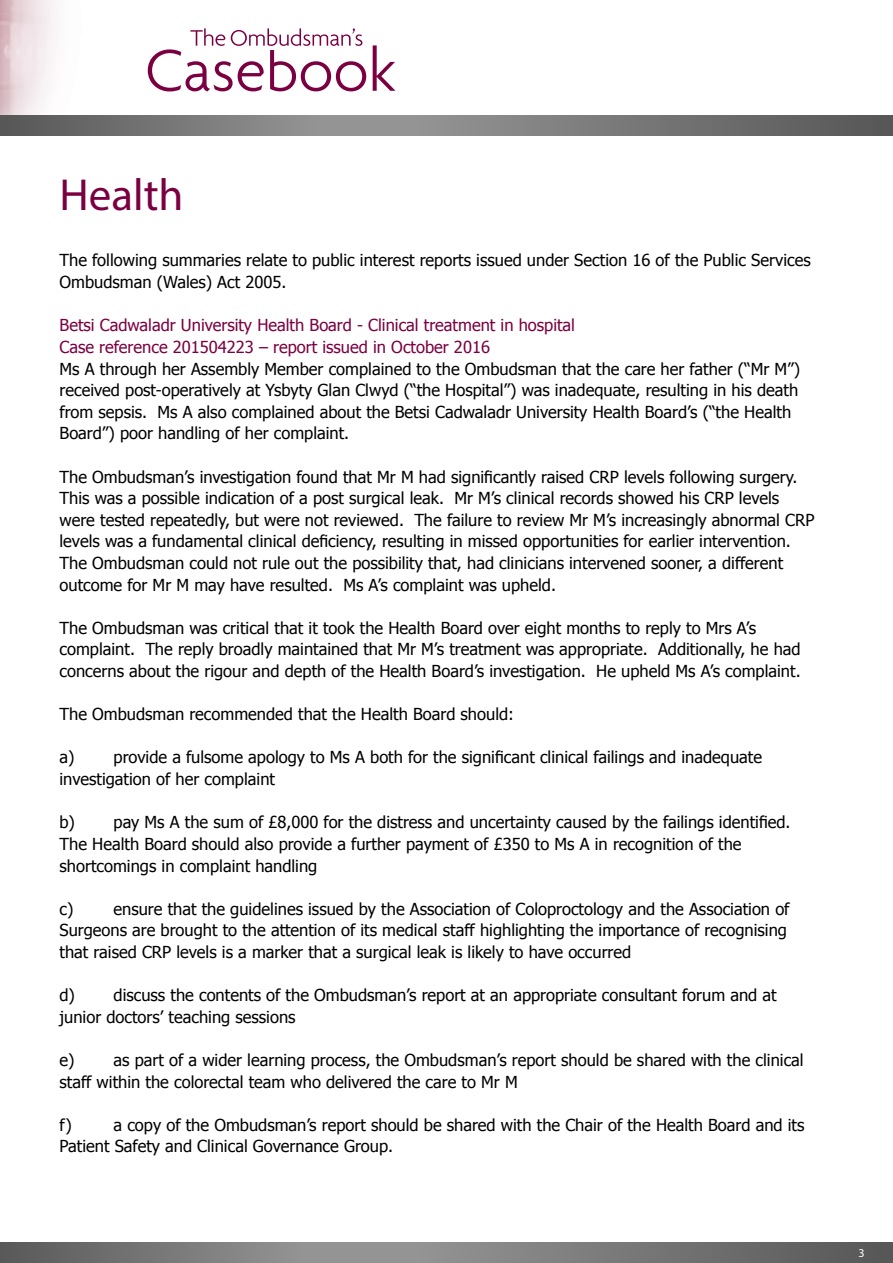
<style>
.page{position:relative;width:893px;height:1263px;background:#fff}
.page>*{position:absolute;margin:0;border:0;box-sizing:border-box;transform-origin:0 0}
.t1{font:45px "Myriad Pro";color:#7b0041}
.t2{font:16.5px/21.6px "Tahoma";color:#000}
.t3{font:16.5px/21.6px "Tahoma";color:#7b0041}
.t4{font:12px "Myriad Pro";color:#fff}
</style>
<div class="page">
<img style="left:0;top:0;width:396px;height:115px">
<svg style="left:0;top:115px;width:893px;height:21px;background:#797878"></svg>
<svg style="left:0;top:1242px;width:893px;height:21px;background:#7a7979"></svg>
<svg style="left:373px;top:45px;width:22px;height:46px"></svg>
<svg style="left:148px;top:28px;width:218px;height:63px"></svg>
<h1 class="t1" style="left:60px;top:167px;width:126px">Health</h1>
<p class="t2" style="left:60px;top:248px;width:753px;line-height:22.5px">The following summaries relate to public interest reports issued under Section 16 of the Public Services<br>Ombudsman (Wales) Act 2005.</p>
<p class="t3" style="left:60px;top:314px;width:517px">Betsi Cadwaladr University Health Board - Clinical treatment in hospital<br>Case reference 201504223 – report issued in October 2016</p>
<p class="t2" style="left:60px;top:357px;width:742px">Ms A through her Assembly Member complained to the Ombudsman that the care her father (“Mr M”) received post-operatively at Ysbyty Glan Clwyd (“the Hospital”) was inadequate, resulting in his death from sepsis. Ms A also complained about the Betsi Cadwaladr University Health Board’s (“the Health Board”) poor handling of her complaint.</p>
<p class="t2" style="left:60px;top:465px;width:756px">The Ombudsman’s investigation found that Mr M had significantly raised CRP levels following surgery.<br>This was a possible indication of a post surgical leak. Mr M’s clinical records showed his CRP levels were tested repeatedly, but were not reviewed. The failure to review Mr M’s increasingly abnormal CRP levels was a fundamental clinical deficiency, resulting in missed opportunities for earlier intervention.<br>The Ombudsman could not rule out the possibility that, had clinicians intervened sooner, a different outcome for Mr M may have resulted. Ms A’s complaint was upheld.</p>
<p class="t2" style="left:60px;top:616px;width:743px">The Ombudsman was critical that it took the Health Board over eight months to reply to Mrs A’s complaint. The reply broadly maintained that Mr M’s treatment was appropriate. Additionally, he had concerns about the rigour and depth of the Health Board’s investigation. He upheld Ms A’s complaint.</p>
<p class="t2" style="left:60px;top:703px;width:456px">The Ombudsman recommended that the Health Board should:</p>
<p class="t2" style="left:60px;top:746px;width:704px">a) provide a fulsome apology to Ms A both for the significant clinical failings and inadequate investigation of her complaint</p>
<p class="t2" style="left:60px;top:811px;width:733px">b) pay Ms A the sum of £8,000 for the distress and uncertainty caused by the failings identified.<br>The Health Board should also provide a further payment of £350 to Ms A in recognition of the shortcomings in complaint handling</p>
<p class="t2" style="left:60px;top:897px;width:15px">c)</p>
<p class="t2" style="left:60px;top:897px;width:731px;text-indent:54px">ensure that the guidelines issued by the Association of Coloproctology and the Association of<br>Surgeons are brought to the attention of its medical staff highlighting the importance of recognising that raised CRP levels is a marker that a surgical leak is likely to have occurred</p>
<p class="t2" style="left:60px;top:983px;width:719px">d) discuss the contents of the Ombudsman’s report at an appropriate consultant forum and at junior doctors’ teaching sessions</p>
<p class="t2" style="left:60px;top:1048px;width:746px">e) as part of a wider learning process, the Ombudsman’s report should be shared with the clinical staff within the colorectal team who delivered the care to Mr M</p>
<p class="t2" style="left:60px;top:1113px;width:14px">f)</p>
<p class="t2" style="left:60px;top:1113px;width:746px;text-indent:54px">a copy of the Ombudsman’s report should be shared with the Chair of the Health Board and its<br>Patient Safety and Clinical Governance Group.</p>
<p class="t4" style="left:858px;top:1245px;width:8px">3</p>
</div>
